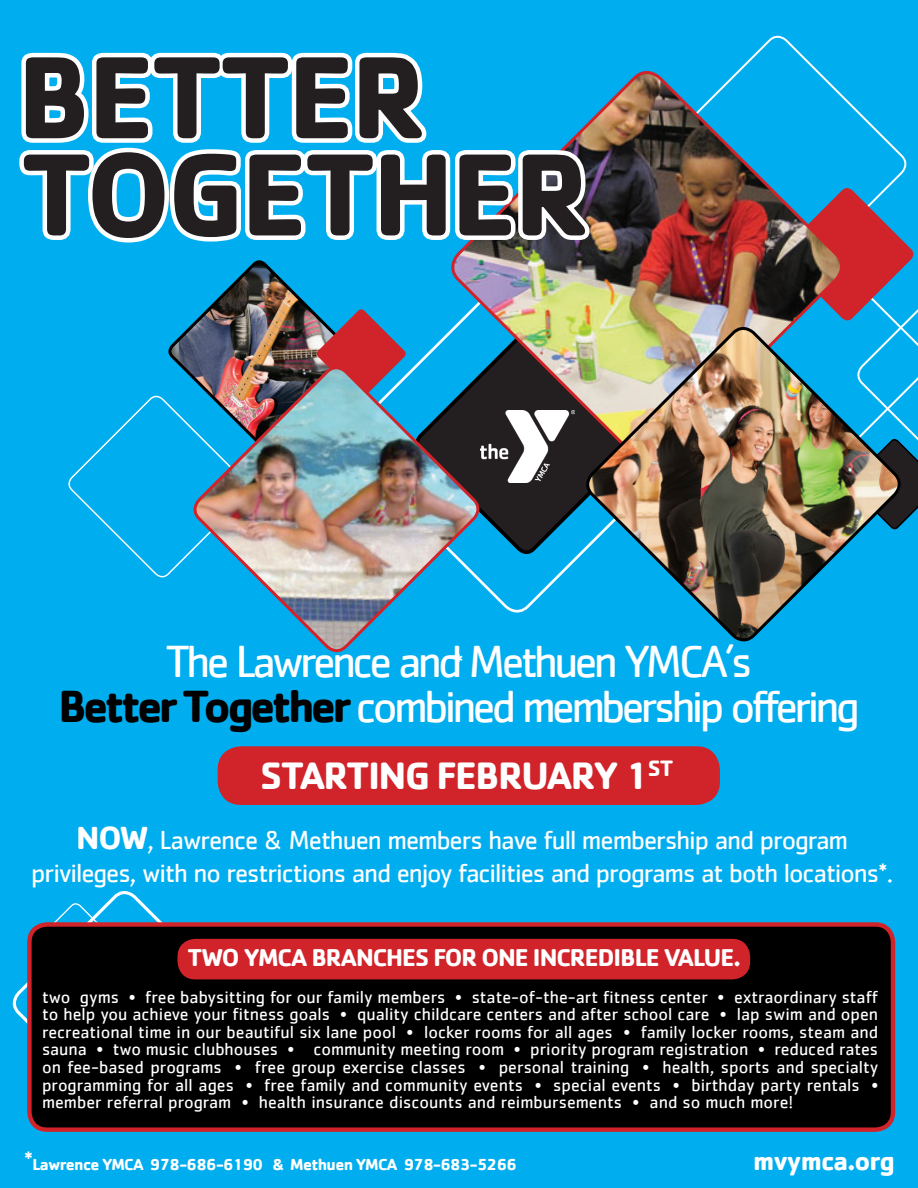
<style>
.page{position:relative;width:918px;height:1188px;background:#00aeef}
.page>*{position:absolute;margin:0;border:0;box-sizing:border-box;transform-origin:0 0}
.t1{font:700 121.05px "Cachet";letter-spacing:-.03em;color:#231f20}
.t2{font:46.5px/45px "Cachet";letter-spacing:-.08em;color:#fff;text-align:center}
.t3{font:700 39.45px "Cachet";letter-spacing:-.04em;color:#fff}
.t4{font:27px/32.4px "Cachet";letter-spacing:-.04em;color:#fff;text-align:center}
.t5{font:700 27px "Cachet";letter-spacing:-.04em;color:#fff}
.t6{font:700 25.05px "Cachet";letter-spacing:-.04em;color:#fff}
.t7{font:18px/17.7px "Cachet";color:#fff;text-align:justify}
.t8{font:700 16.5px "Cachet";letter-spacing:-.04em;color:#fff}
.s1{font-weight:700;color:#000}
.s2{font-weight:700;font-size:33px}
.s3{font-weight:400;font-size:27px}
</style>
<div class="page">
<svg style="left:12px;top:891px;width:150px;height:133px"></svg>
<div style="left:29px;top:924px;width:864px;height:206px;background:#000;border-radius:18px"></div>
<div style="left:27px;top:922px;width:868px;height:210px;border:4px solid #d1232a;border-radius:18px"></div>
<div style="left:178px;top:939px;width:572px;height:40px;background:#d1232a;border-radius:18px"></div>
<svg style="left:743px;top:35px;width:164px;height:152px"></svg>
<svg style="left:68px;top:260px;width:338px;height:318px"></svg>
<svg style="left:849px;top:187px;width:69px;height:334px"></svg>
<svg style="left:417px;top:334px;width:165px;height:224px"></svg>
<img style="left:190px;top:363px;width:293px;height:290px">
<img style="left:481px;top:468px;width:94px;height:14px">
<img style="left:446px;top:65px;width:403px;height:403px">
<img style="left:582px;top:323px;width:323px;height:319px">
<svg style="left:19px;top:52px;width:577px;height:197px"></svg>
<div style="left:219px;top:747px;width:500px;height:57px;background:#d1232a;border-radius:23px"></div>
<div style="left:218px;top:746px;width:502px;height:59px;border:2px solid #d1232a;border-radius:23px"></div>
<h1 class="t1" style="left:16px;top:19px;width:336px">BETTER</h1>
<h1 class="t1" style="left:21px;top:116px;width:421px">TOGETHER</h1>
<h2 class="t2" style="left:58px;top:638px;width:803px">The Lawrence and Methuen YMCA’s<br><span class="s1">BETTER TOGETHER</span> combined membership offering</h2>
<h3 class="t3" style="left:260px;top:750px;width:411px">STARTING FEBRUARY 1<sup>ST</sup></h3>
<h3 class="t4" style="left:454px;top:648px;width:11px">*</h3>
<h3 class="t4" style="left:31px;top:824px;width:863px"><span class="s2">NOW</span>, Lawrence &amp; Methuen members have full membership and program privileges, with no restrictions and enjoy facilities and programs at both locations*.</h3>
<h3 class="t6" style="left:188px;top:941px;width:555px">TWO YMCA BRANCHES FOR ONE INCREDIBLE VALUE.</h3>
<p class="t7" style="left:42px;top:987px;width:838px">two gyms • free babysitting for our family members • state-of-the-art fitness center • extraordinary staff to help you achieve your fitness goals • quality childcare centers and after school care • lap swim and open recreational time in our beautiful six lane pool • locker rooms for all ages • family locker rooms, steam and sauna • two music clubhouses • community meeting room • priority program registration • reduced rates on fee-based programs • free group exercise classes • personal training • health, sports and specialty programming for all ages • free family and community events • special events • birthday party rentals • member referral program • health insurance discounts and reimbursements • and so much more!</p>
<p class="t8" style="left:24px;top:1154px;width:495px"><span class="s3">*</span>LAWRENCE YMCA 978-686-6190 &amp; METHUEN YMCA 978-683-5266</p>
<h3 class="t5" style="left:753px;top:1143px;width:143px">MVYMCA.ORG</h3>
</div>
